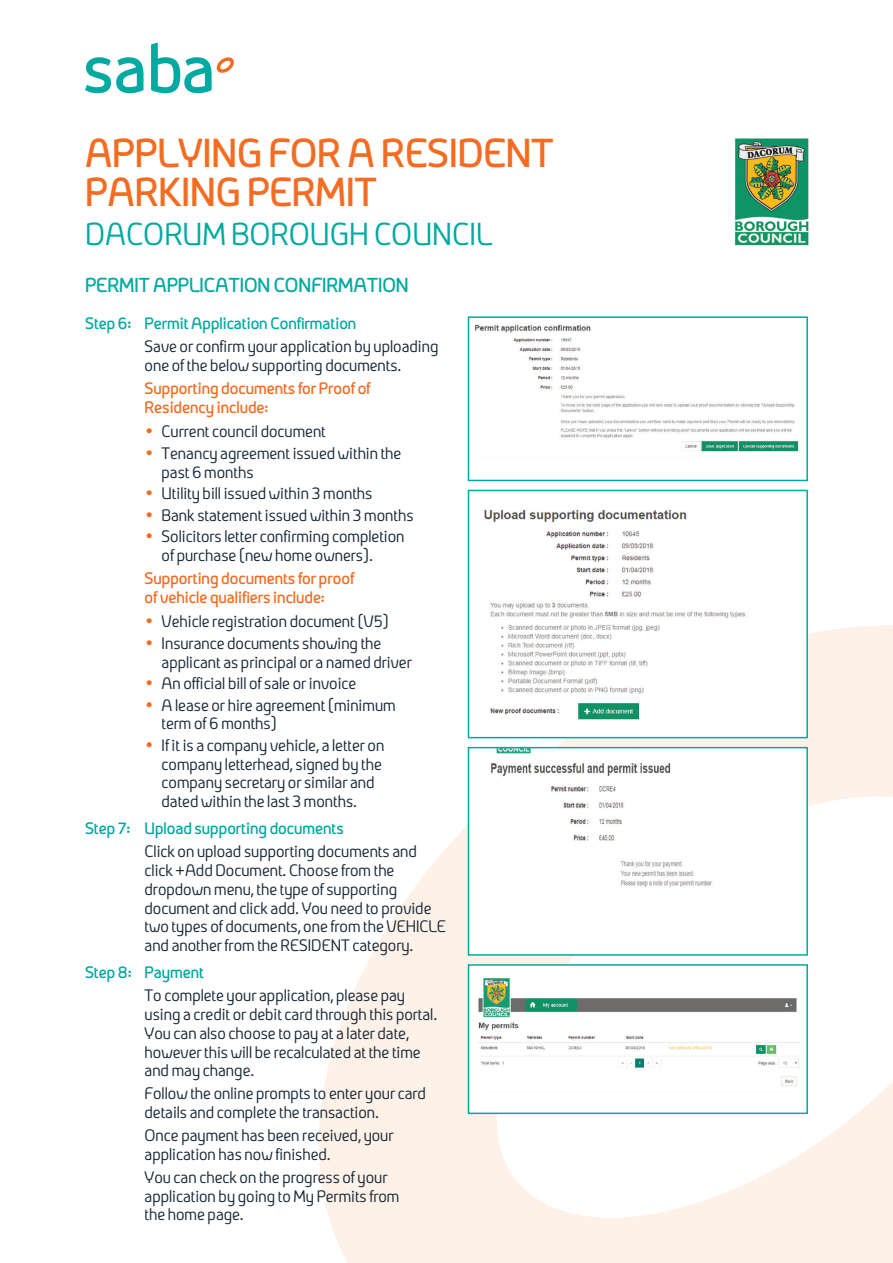
<style>
.page{position:relative;width:893px;height:1263px;background:#fff}
.page>*{position:absolute;margin:0;border:0;box-sizing:border-box;transform-origin:0 0}
.t1{font:42px/39px "Pirenaica bold";color:#f36c21}
.t2{font:33px "Pirenaica";color:#00aaa0}
.t3{font:21px "Pirenaica bold";color:#00aaa0}
.t4{font:17.25px/18.8px "Pirenaica";color:#172938}
.t5{font:17.25px/18.8px "Pirenaica bold";color:#f36c21}
.t6{font:17.25px "Pirenaica bold";color:#00aaa0}
.s1{font-size:39.75px;color:#f36c21}
</style>
<div class="page">
<svg style="left:319px;top:625px;width:574px;height:638px;fill:#fef1e7"></svg>
<svg style="left:85px;top:42px;width:149px;height:51px"></svg>
<img style="left:475px;top:324px;width:324px;height:128px">
<div style="left:468px;top:316px;width:340px;height:165px;border:2px solid #00aaa0"></div>
<img style="left:471px;top:510px;width:334px;height:225px">
<div style="left:468px;top:490px;width:340px;height:248px;border:2px solid #00aaa0"></div>
<img style="left:471px;top:750px;width:334px;height:203px">
<div style="left:468px;top:747px;width:340px;height:209px;border:2px solid #00aaa0"></div>
<img style="left:471px;top:967px;width:334px;height:144px">
<div style="left:468px;top:964px;width:340px;height:150px;border:2px solid #00aaa0"></div>
<img style="left:734px;top:138px;width:75px;height:108px">
<h1 class="t1" style="left:85px;top:135px;width:470px">APPLYING FOR A RESIDENT<br>PARKING PERMIT</h1>
<h2 class="t2" style="left:85px;top:217px;width:408px">dacorum borough council</h2>
<p class="t3" style="left:85px;top:274px;width:325px">PERMIT APPLICATION CONFIRMATION</p>
<p class="t6" style="left:85px;top:314px;width:273px">Step 6: Permit Application Confirmation</p>
<p class="t4" style="left:145px;top:338px;width:295px">Save or confirm your application by uploading one of the below supporting documents.</p>
<p class="t5" style="left:145px;top:379px;width:227px">Supporting documents for Proof of<br>Residency include:</p>
<p class="t4" style="left:145px;top:423px;width:183px"><span class="s1">•</span> Current council document</p>
<p class="t4" style="left:162px;top:444px;width:241px;text-indent:-17px"><span class="s1">•</span> Tenancy agreement issued within the past 6 months</p>
<p class="t4" style="left:145px;top:485px;width:229px"><span class="s1">•</span> Utility bill issued within 3 months</p>
<p class="t4" style="left:145px;top:506px;width:270px"><span class="s1">•</span> Bank statement issued within 3 months</p>
<p class="t4" style="left:162px;top:528px;width:244px;text-indent:-17px"><span class="s1">•</span> Solicitors letter confirming completion of purchase (new home owners).</p>
<p class="t5" style="left:145px;top:569px;width:211px">Supporting documents for proof of vehicle qualifiers include:</p>
<p class="t4" style="left:145px;top:613px;width:246px"><span class="s1">•</span> Vehicle registration document (V5)</p>
<p class="t4" style="left:162px;top:634px;width:252px;text-indent:-17px"><span class="s1">•</span> Insurance documents showing the applicant as principal or a named driver</p>
<p class="t4" style="left:145px;top:674px;width:213px"><span class="s1">•</span> An official bill of sale or invoice</p>
<p class="t4" style="left:162px;top:696px;width:236px;text-indent:-17px"><span class="s1">•</span> A lease or hire agreement (minimum term of 6 months)</p>
<p class="t4" style="left:162px;top:736px;width:224px;text-indent:-17px"><span class="s1">•</span> If it is a company vehicle, a letter on company letterhead, signed by the company secretary or similar and dated within the last 3 months.</p>
<p class="t6" style="left:85px;top:819px;width:260px">Step 7: Upload supporting documents</p>
<p class="t4" style="left:85px;top:843px;width:36px">C</p>
<p class="t4" style="left:145px;top:843px;width:288px;text-indent:9px">lick on upload supporting documents and click +Add Document. Choose from the dropdown menu, the type of supporting document and click add. You need to provide two types of documents, one from the VEHICL</p>
<p class="t4" style="left:437px;top:918px;width:10px">E</p>
<p class="t4" style="left:145px;top:936px;width:270px">and another from the RESIDENT category.</p>
<p class="t6" style="left:85px;top:963px;width:120px">Step 8: Payment</p>
<p class="t4" style="left:145px;top:987px;width:294px">To complete your application, please pay using a credit or debit card through this portal.<br>You can also choose to pay at a later date, however this will be recalculated at the time and may change.</p>
<p class="t4" style="left:145px;top:1085px;width:283px">Follow the online prompts to enter your card details and complete the transaction.</p>
<p class="t4" style="left:85px;top:1126px;width:36px">O</p>
<p class="t4" style="left:145px;top:1126px;width:251px;text-indent:11px">nce payment has been received, your application has now finished.</p>
<p class="t4" style="left:145px;top:1168px;width:256px">You can check on the progress of your application by going to My Permits from the home page.</p>
</div>
